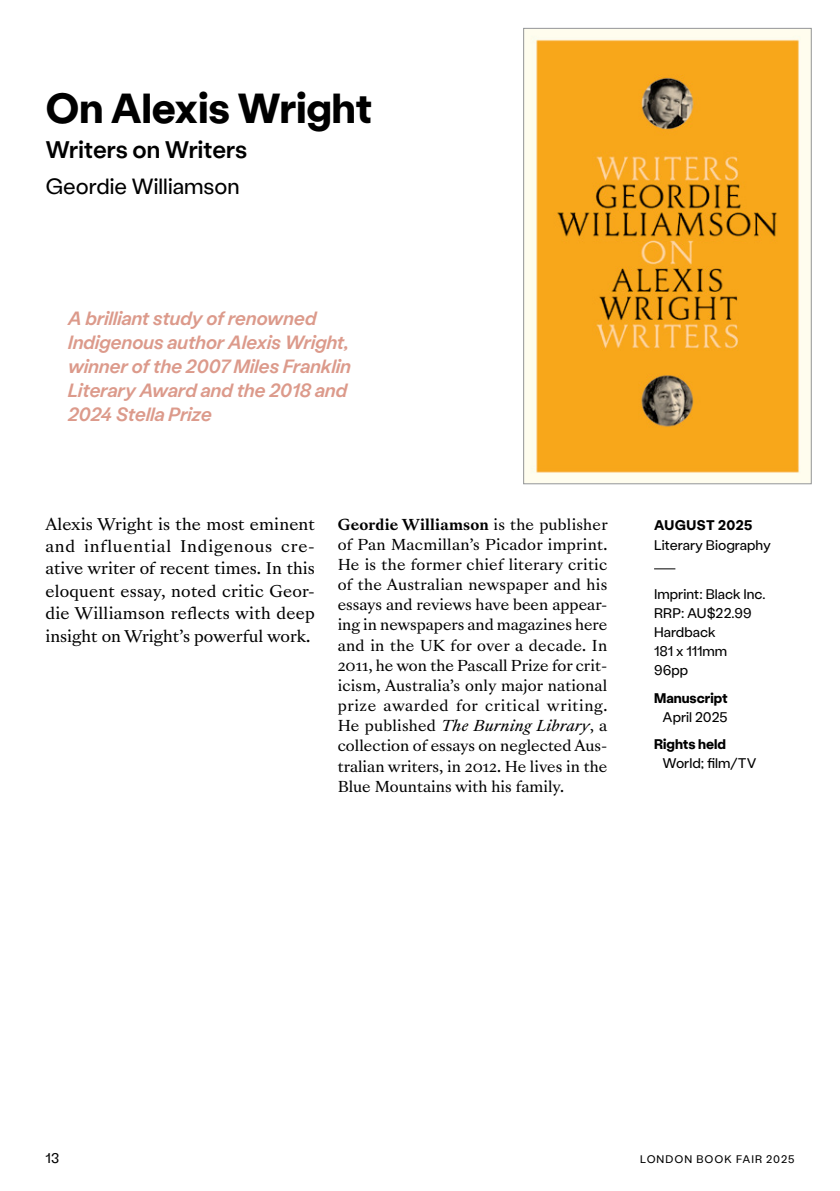
<style>
.page{position:relative;width:840px;height:1191px;background:#fff}
.page>*{position:absolute;margin:0;border:0;box-sizing:border-box;transform-origin:0 0}
.t1{font:700 42px "Black Inc Stabil Grotesk 70";color:#000}
.t2{font:500 24px "Black Inc Stabil Grotesk 60";color:#000}
.t3{font:22px "Black Inc Stabil Grotesk 50";color:#000}
.t4{font:italic 500 19.2px/24px "Black Inc Stabil Grotesk 65";letter-spacing:.01em;color:#dc9a8b}
.t5{font:15.6px/22.4px "Sang Bleu Versailles";color:#000;text-align:justify}
.t6{font:14.6px/20.2px "Sang Bleu Versailles";color:#000;text-align:justify}
.t7{font:14px/19px "Black Inc Stabil Grotesk 50";color:#000}
.t8{font:700 14px "Black Inc Stabil Grotesk 70";color:#000}
.t9{font:700 14px "Black Inc Stabil Grotesk 70";letter-spacing:.03em;color:#000}
.t10{font:11px "Black Inc Stabil Grotesk 50";letter-spacing:.09em;color:#000}
.s1{font-weight:700}
.s2{font-style:italic}
</style>
<div class="page">
<svg style="left:654px;top:568px;width:21px;height:1px"></svg>
<img style="left:525px;top:30px;width:284px;height:452px">
<div style="left:523px;top:28px;width:288px;height:456px;border:1px solid #939598"></div>
<h1 class="t1" style="left:45px;top:79px;width:328px">On Alexis Wright</h1>
<h2 class="t2" style="left:45px;top:133px;width:203px">Writers on Writers</h2>
<h3 class="t3" style="left:45px;top:171px;width:196px">Geordie Williamson</h3>
<h3 class="t4" style="left:68px;top:305px;width:284px">A brilliant study of renowned<br>Indigenous author Alexis Wright, winner of the 2007 Miles Franklin<br>Literary Award and the 2018 and<br>2024 Stella Prize</h3>
<p class="t5" style="left:45px;top:513px;width:271px">Alexis Wright is the most eminent and influential Indigenous cre&shy;ative writer of recent times. In this eloquent essay, noted critic Geor&shy;die Williamson reflects with deep insight on Wright’s powerful work.</p>
<p class="t6" style="left:337px;top:514px;width:271px"><span class="s1">Geordie Williamson</span> is the publisher of Pan Macmillan’s Picador imprint.<br>He is the former chief literary critic of the Australian newspaper and his essays and reviews have been appear&shy;ing in newspapers and magazines here and in the UK for over a decade. In 2011, he won the Pascall Prize for crit&shy;icism, Australia’s only major national prize awarded for critical writing.<br>He published <span class="s2">The Burning Library</span>, a collection of essays on neglected Aus&shy;tralian writers, in 2012. He lives in the Blue Mountains with his family.</p>
<p class="t9" style="left:653px;top:515px;width:100px">AUGUST 2025</p>
<p class="t7" style="left:653px;top:534px;width:118px">Literary Biography</p>
<p class="t7" style="left:653px;top:584px;width:113px">Imprint: Black Inc.<br>RRP: AU$22.99<br>Hardback<br>181 x 111mm<br>96pp</p>
<p class="t8" style="left:653px;top:688px;width:75px">Manuscript</p>
<p class="t7" style="left:662px;top:706px;width:67px">April 2025</p>
<p class="t8" style="left:653px;top:734px;width:73px">Rights held</p>
<p class="t7" style="left:662px;top:753px;width:95px">World; film/TV</p>
<p class="t7" style="left:45px;top:1147px;width:15px">13</p>
<p class="t10" style="left:639px;top:1151px;width:156px">LONDON BOOK FAIR 2025</p>
</div>
